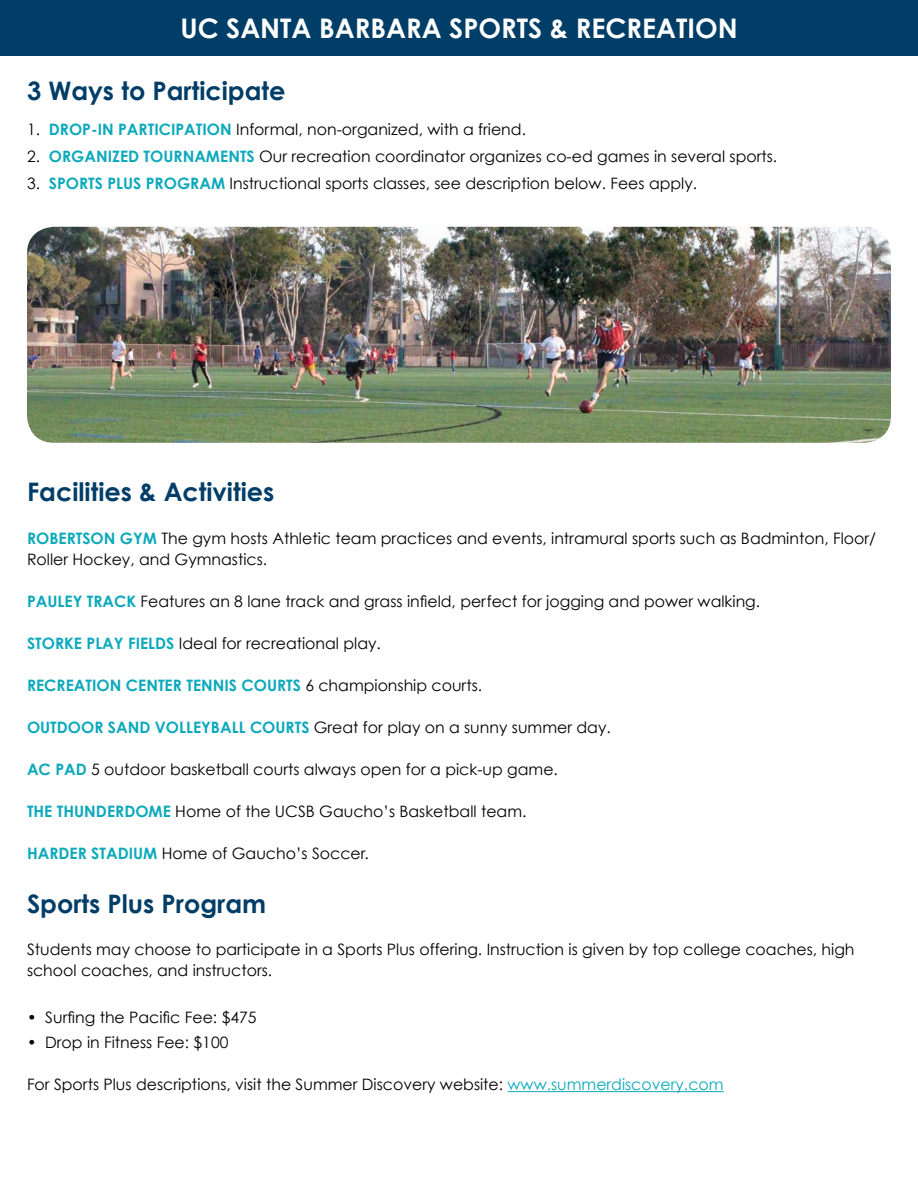
<style>
.page{position:relative;width:918px;height:1188px;background:#fff}
.page>*{position:absolute;margin:0;border:0;box-sizing:border-box;transform-origin:0 0}
.t1{font:700 27px "Century Gothic";color:#fff}
.t2{font:700 25.5px "Century Gothic";color:#003d67}
.t3{font:15.75px/21px "Century Gothic";color:#000}
.t4{font:700 15.75px "Century Gothic";color:#0ba9bb}
.s1{font-weight:700;color:#0ba9bb}
.s2{font-weight:400;color:#000}
.s3{color:#0ba9bb}
</style>
<div class="page">
<div style="left:0;top:0;width:918px;height:56px;background:#003d67"></div>
<hr style="left:508px;top:1091px;width:216px;height:1px;background:#0ba9bb">
<img style="left:27px;top:227px;width:864px;height:216px">
<h1 class="t1" style="left:180px;top:10px;width:559px">UC SANTA BARBARA SPORTS &amp; RECREATION</h1>
<h2 class="t2" style="left:27px;top:74px;width:260px">3 Ways to Participate</h2>
<p class="t3" style="left:27px;top:118px;width:501px">1. <span class="s1">DROP-IN PARTICIPATION</span> Informal, non-organized, with a friend.</p>
<p class="t3" style="left:27px;top:145px;width:752px">2. <span class="s1">ORGANIZED TOURNAMENTS</span> Our recreation coordinator organizes co-ed games in several sports.</p>
<p class="t3" style="left:27px;top:172px;width:672px">3. <span class="s1">SPORTS PLUS PROGRAM</span> Instructional sports classes, see description below. Fees apply.</p>
<h2 class="t2" style="left:27px;top:475px;width:249px">Facilities &amp; Activities</h2>
<p class="t3" style="left:27px;top:527px;width:851px"><span class="s1">ROBERTSON GYM</span> The gym hosts Athletic team practices and events, intramural sports such as Badminton, Floor/<br>Roller Hockey, and Gymnastics.</p>
<p class="t3" style="left:27px;top:590px;width:735px"><span class="s1">PAULEY TRACK</span> Features an 8 lane track and grass infield, perfect for jogging and power walking.</p>
<p class="t3" style="left:27px;top:632px;width:355px"><span class="s1">STORKE PLAY FIELDS</span> Ideal for recreational play.</p>
<p class="t4" style="left:27px;top:675px;width:457px">RECREATION CENTER TENNIS COURTS <span class="s2">6 championship courts.</span></p>
<p class="t3" style="left:27px;top:716px;width:585px"><span class="s1">OUTDOOR SAND VOLLEYBALL COURTS</span> Great for play on a sunny summer day.</p>
<p class="t3" style="left:27px;top:758px;width:532px"><span class="s1">AC PAD</span> 5 outdoor basketball courts always open for a pick-up game.</p>
<p class="t3" style="left:27px;top:800px;width:501px"><span class="s1">THE THUNDERDOME</span> Home of the UCSB Gaucho’s Basketball team.</p>
<p class="t3" style="left:27px;top:842px;width:343px"><span class="s1">HARDER STADIUM</span> Home of Gaucho’s Soccer.</p>
<h2 class="t2" style="left:27px;top:887px;width:241px">Sports Plus Program</h2>
<p class="t3" style="left:27px;top:938px;width:829px">Students may choose to participate in a Sports Plus offering. Instruction is given by top college coaches, high school coaches, and instructors.</p>
<p class="t3" style="left:27px;top:1006px;width:231px">• Surfing the Pacific Fee: $475</p>
<p class="t3" style="left:27px;top:1031px;width:203px">• Drop in Fitness Fee: $100</p>
<p class="t3" style="left:27px;top:1073px;width:698px">For Sports Plus descriptions, visit the Summer Discovery website: <span class="s3">www.summerdiscovery.com</span></p>
</div>
